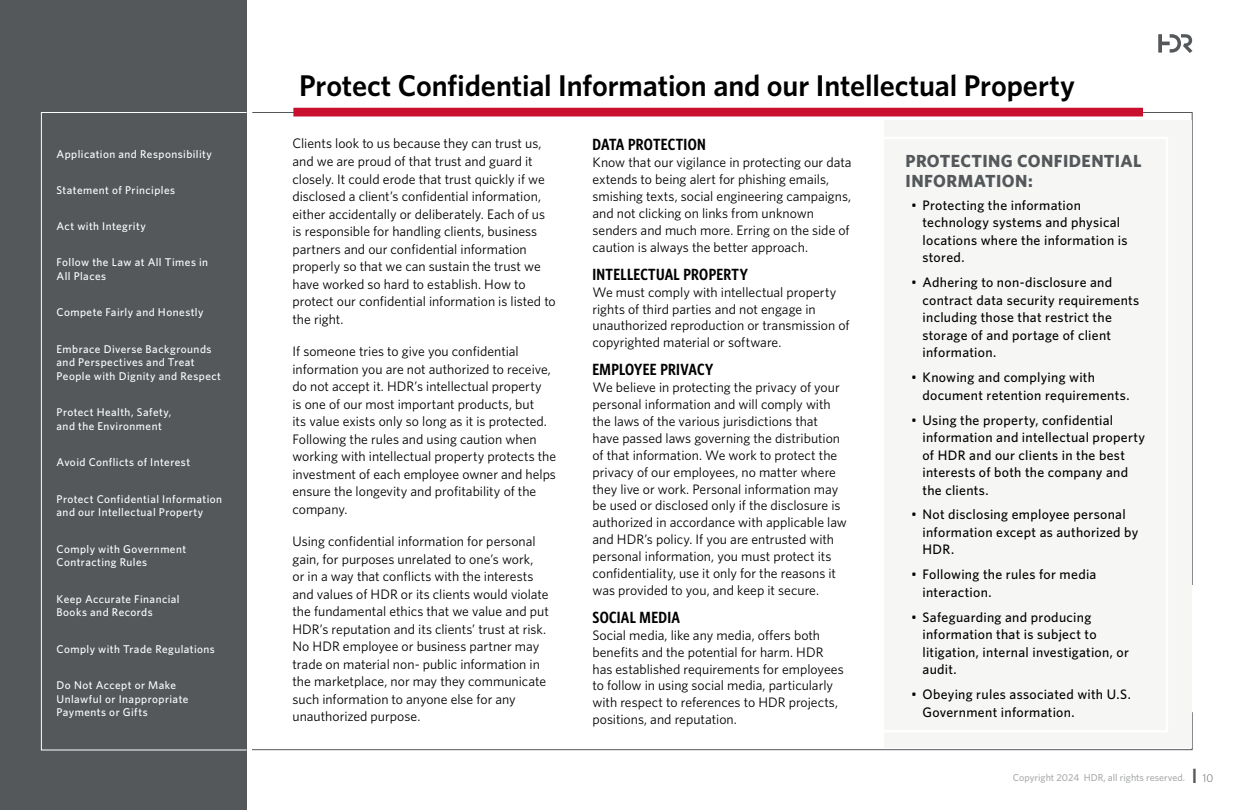
<style>
.page{position:relative;width:1260px;height:810px;background:#fff}
.page>*{position:absolute;margin:0;border:0;box-sizing:border-box;transform-origin:0 0}
.t1{font:600 30px "Whitney";letter-spacing:-.005em;color:#000}
.t2{font:700 17.5px/20px "Whitney";letter-spacing:.02em;color:#54585a}
.t3{font:600 16.25px "Whitney Condensed";letter-spacing:.02em;color:#000}
.t4{font:13.75px/17.5px "Whitney";color:#000}
.t5{font:500 13.75px/17.5px "Whitney";letter-spacing:.02em;color:#000}
.t6{font:500 11.25px/13.8px "Whitney";letter-spacing:.04em;color:#fff}
.t7{font:500 10px "Whitney";color:#aaacac}
.s1{font-weight:400}
.s2{font-weight:700;font-size:20.62px;color:#54585a}
.s3{font-weight:300;font-size:11.25px;color:#54585a}
</style>
<div class="page">
<svg style="left:252px;top:712px;width:941px;height:38px"></svg>
<svg style="left:1158px;top:34px;width:35px;height:19px"></svg>
<div style="left:0;top:0;width:247px;height:810px;background:#54585a"></div>
<div style="left:41px;top:112px;width:206px;height:638px;border:1px solid #fff"></div>
<div style="left:293px;top:108px;width:850px;height:8px;background:#c8102e"></div>
<div style="left:884px;top:120px;width:307px;height:628px;background:#f6f6f5"></div>
<p class="t6" style="left:57px;top:147px;width:157px">Application and Responsibility</p>
<p class="t6" style="left:57px;top:183px;width:120px">Statement of Principles</p>
<p class="t6" style="left:57px;top:219px;width:91px">Act with Integrity</p>
<p class="t6" style="left:57px;top:255px;width:153px">Follow the Law at All Times in<br>All Places</p>
<p class="t6" style="left:57px;top:305px;width:148px">Compete Fairly and Honestly</p>
<p class="t6" style="left:57px;top:342px;width:166px">Embrace Diverse Backgrounds and Perspectives and Treat<br>People with Dignity and Respect</p>
<p class="t6" style="left:57px;top:405px;width:116px">Protect Health, Safety, and the Environment</p>
<p class="t6" style="left:57px;top:455px;width:135px">Avoid Conflicts of Interest</p>
<p class="t6" style="left:57px;top:492px;width:167px">Protect Confidential Information and our Intellectual Property</p>
<p class="t6" style="left:57px;top:542px;width:131px">Comply with Government<br>Contracting Rules</p>
<p class="t6" style="left:57px;top:592px;width:125px">Keep Accurate Financial<br>Books and Records</p>
<p class="t6" style="left:57px;top:642px;width:160px">Comply with Trade Regulations</p>
<p class="t6" style="left:57px;top:678px;width:133px">Do Not Accept or Make<br>Unlawful or Inappropriate<br>Payments or Gifts</p>
<h1 class="t1" style="left:299px;top:66px;width:777px">Protect Confidential Information and our Intellectual Property</h1>
<p class="t4" style="left:292px;top:135px;width:265px">Clients look to us because they can trust us, and we are proud of that trust and guard it closely. It could erode that trust quickly if we disclosed a client’s confidential information, either accidentally or deliberately. Each of us is responsible for handling clients, business partners and our confidential information properly so that we can sustain the trust we have worked so hard to establish. How to protect our confidential information is listed to the right.</p>
<p class="t4" style="left:292px;top:342px;width:265px">If someone tries to give you confidential information you are not authorized to receive, do not accept it. HDR’s intellectual property<br>is one of our most important products, but<br>its value exists only so long as it is protected.<br>Following the rules and using caution when working with intellectual property protects the investment of each employee owner and helps ensure the longevity and profitability of the company.</p>
<p class="t4" style="left:292px;top:532px;width:258px">Using confidential information for personal gain, for purposes unrelated to one’s work, or in a way that conflicts with the interests and values of HDR or its clients would violate the fundamental ethics that we value and put HDR’s reputation and its clients’ trust at risk.<br>No HDR employee or business partner may trade on material non- public information in the marketplace, nor may they communicate such information to anyone else for any unauthorized purpose.</p>
<p class="t3" style="left:592px;top:135px;width:115px">DATA PROTECTION</p>
<p class="t4" style="left:592px;top:154px;width:261px;line-height:16.9px">Know that our vigilance in protecting our data extends to being alert for phishing emails, smishing texts, social engineering campaigns, and not clicking on links from unknown senders and much more. Erring on the side of caution is always the better approach.</p>
<p class="t3" style="left:592px;top:264px;width:157px">INTELLECTUAL PROPERTY</p>
<p class="t4" style="left:592px;top:283px;width:259px;line-height:16.9px">We must comply with intellectual property rights of third parties and not engage in unauthorized reproduction or transmission of copyrighted material or software.</p>
<p class="t3" style="left:592px;top:360px;width:122px">EMPLOYEE PRIVACY</p>
<p class="t4" style="left:592px;top:379px;width:256px;line-height:16.9px">We believe in protecting the privacy of your personal information and will comply with the laws of the various jurisdictions that have passed laws governing the distribution of that information. We work to protect the privacy of our employees, no matter where they live or work. Personal information may be used or disclosed only if the disclosure is authorized in accordance with applicable law and HDR’s policy. If you are entrusted with personal information, you must protect its confidentiality, use it only for the reasons it was provided to you, and keep it secure.</p>
<p class="t3" style="left:592px;top:607px;width:89px">SOCIAL MEDIA</p>
<p class="t4" style="left:592px;top:626px;width:253px;line-height:16.9px">Social media, like any media, offers both benefits and the potential for harm. HDR has established requirements for employees to follow in using social media, particularly with respect to references to HDR projects, positions, and reputation.</p>
<p class="t2" style="left:906px;top:150px;width:238px">PROTECTING CONFIDENTIAL<br>INFORMATION:</p>
<p class="t5" style="left:923px;top:196px;width:207px;text-indent:-11px"><span class="s1">•</span> Protecting the information technology systems and physical locations where the information is stored.</p>
<p class="t5" style="left:923px;top:273px;width:218px;text-indent:-11px"><span class="s1">•</span> Adhering to non-disclosure and contract data security requirements including those that restrict the storage of and portage of client information.</p>
<p class="t5" style="left:923px;top:368px;width:209px;text-indent:-11px"><span class="s1">•</span> Knowing and complying with document retention requirements.</p>
<p class="t5" style="left:923px;top:411px;width:224px;text-indent:-11px"><span class="s1">•</span> Using the property, confidential information and intellectual property of HDR and our clients in the best interests of both the company and the clients.</p>
<p class="t5" style="left:923px;top:506px;width:217px;text-indent:-11px"><span class="s1">•</span> Not disclosing employee personal information except as authorized by<br>HDR.</p>
<p class="t5" style="left:923px;top:566px;width:175px;text-indent:-11px"><span class="s1">•</span> Following the rules for media interaction.</p>
<p class="t5" style="left:923px;top:608px;width:208px;text-indent:-11px"><span class="s1">•</span> Safeguarding and producing information that is subject to litigation, internal investigation, or audit.</p>
<p class="t5" style="left:923px;top:686px;width:210px;text-indent:-11px"><span class="s1">•</span> Obeying rules associated with U.S.<br>Government information.</p>
<p class="t7" style="left:1013px;top:771px;width:202px">Copyright 2024 HDR, all rights reserved. <span class="s2">I</span> <span class="s3">10</span></p>
</div>
